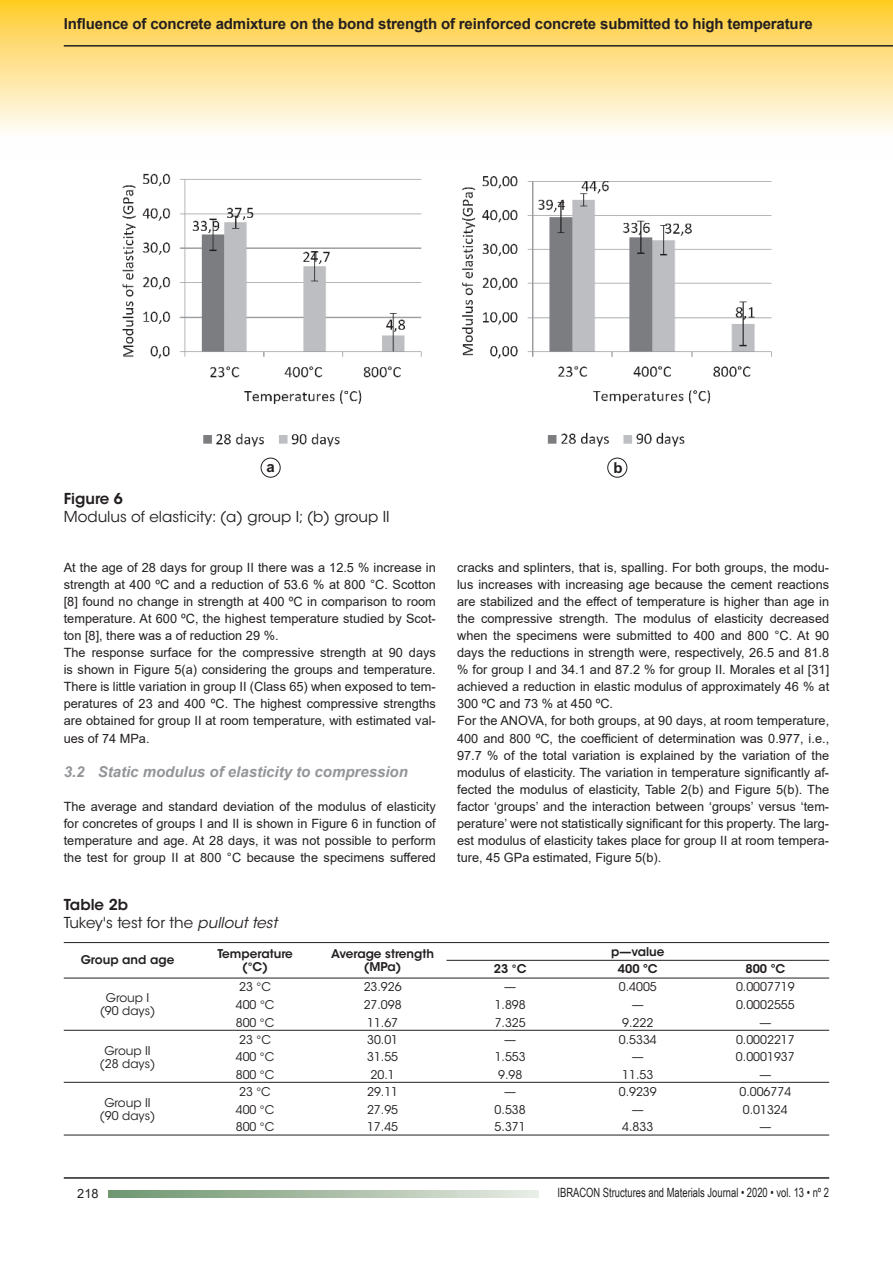
<style>
.page{position:relative;width:893px;height:1263px;background:#fff}
.page>*{position:absolute;margin:0;border:0;box-sizing:border-box;transform-origin:0 0}
.t1{font:700 15px "Arial";letter-spacing:-.01em;color:#231f20}
.t2{font:15px/18px "ITC Avant Garde Std";color:#231f20}
.t3{font:italic 700 15px "Arial";color:#939598}
.t4{font:600 15px "ITC Avant Garde Std";color:#231f20}
.t5{font:12.75px/17.1px "Arial";color:#231f20}
.t6{font:12.75px "Arial Narrow";color:#231f20;scale:.9 1}
.t7{font:12px/13.5px "ITC Avant Garde Std";color:#231f20;text-align:center}
.t8{font:600 12px/13.5px "ITC Avant Garde Std";color:#231f20;text-align:center}
.s1{font-weight:600}
.s2{font-style:italic}
</style>
<div class="page">
<svg style="left:0;top:0;width:893px;height:131px;background:#fee28f"></svg>
<hr style="left:64px;top:1177px;width:765px;height:2px;background:#231f20">
<hr style="left:64px;top:45px;width:829px;height:2px;background:#231f20">
<svg style="left:108px;top:1190px;width:431px;height:8px;background:#a9bea7"></svg>
<img style="left:462px;top:176px;width:310px;height:271px">
<img style="left:122px;top:173px;width:300px;height:274px">
<div style="left:261px;top:458px;width:20px;height:20px;border:1px solid #231f20;border-radius:50%"></div>
<div style="left:607px;top:458px;width:20px;height:20px;border:1px solid #231f20;border-radius:50%"></div>
<hr style="left:64px;top:942px;width:765px;height:1px;background:#231f20">
<hr style="left:64px;top:978px;width:765px;height:1px;background:#231f20">
<hr style="left:64px;top:1030px;width:765px;height:1px;background:#231f20">
<hr style="left:64px;top:1082px;width:765px;height:1px;background:#231f20">
<hr style="left:446px;top:960px;width:383px;height:1px;background:#231f20">
<hr style="left:64px;top:1135px;width:765px;height:1px;background:#231f20">
<p class="t1" style="left:64px;top:13px;width:750px">Influence of concrete admixture on the bond strength of reinforced concrete submitted to high temperature</p>
<p class="t1" style="left:266px;top:456px;width:10px">a</p>
<p class="t1" style="left:613px;top:457px;width:11px">b</p>
<p class="t4" style="left:64px;top:489px;width:61px">Figure 6</p>
<p class="t2" style="left:64px;top:507px;width:327px">Modulus of elasticity: (a) group I; (b) group II</p>
<p class="t5" style="left:64px;top:558px;width:374px">At the age of 28 days for group II there was a 12.5 % increase in strength at 400 ºC and a reduction of 53.6 % at 800 °C. Scotton [8] found no change in strength at 400 ºC in comparison to room temperature. At 600 ºC, the highest temperature studied by Scot&shy;ton [8], there was a of reduction 29 %.<br>The response surface for the compressive strength at 90 days is shown in Figure 5(a) considering the groups and temperature.<br>There is little variation in group II (Class 65) when exposed to tem&shy;peratures of 23 and 400 ºC. The highest compressive strengths are obtained for group II at room temperature, with estimated val&shy;ues of 74 MPa.</p>
<p class="t3" style="left:64px;top:761px;width:346px">3.2 Static modulus of elasticity to compression</p>
<p class="t5" style="left:64px;top:798px;width:374px;text-align:justify">The average and standard deviation of the modulus of elasticity for concretes of groups I and II is shown in Figure 6 in function of temperature and age. At 28 days, it was not possible to perform the test for group II at 800 °C because the specimens suffered</p>
<p class="t5" style="left:457px;top:558px;width:374px">cracks and splinters, that is, spalling. For both groups, the modu&shy;lus increases with increasing age because the cement reactions are stabilized and the effect of temperature is higher than age in the compressive strength. The modulus of elasticity decreased when the specimens were submitted to 400 and 800 °C. At 90 days the reductions in strength were, respectively, 26.5 and 81.8 % for group I and 34.1 and 87.2 % for group II. Morales et al [31] achieved a reduction in elastic modulus of approximately 46 % at 300 ºC and 73 % at 450 ºC.<br>For the ANOVA, for both groups, at 90 days, at room temperature, 400 and 800 ºC, the coefficient of determination was 0.977, i.e., 97.7 % of the total variation is explained by the variation of the modulus of elasticity. The variation in temperature significantly af&shy;fected the modulus of elasticity, Table 2(b) and Figure 5(b). The factor ‘groups’ and the interaction between ‘groups’ versus ‘tem&shy;perature’ were not statistically significant for this property. The larg&shy;est modulus of elasticity takes place for group II at room tempera&shy;ture, 45 GPa estimated, Figure 5(b).</p>
<p class="t2" style="left:64px;top:896px;width:215px"><span class="s1">Table 2b<br></span>Tukey's test for the <span class="s2">pullout test</span></p>
<p class="t8" style="left:81px;top:953px;width:95px">Group and age</p>
<p class="t8" style="left:217px;top:946px;width:77px">Temperature (°C)</p>
<p class="t8" style="left:331px;top:946px;width:104px">Average strength (MPa)</p>
<p class="t8" style="left:611px;top:944px;width:55px">p—value</p>
<p class="t8" style="left:494px;top:962px;width:34px">23 °C</p>
<p class="t8" style="left:618px;top:962px;width:41px">400 ºC</p>
<p class="t8" style="left:745px;top:962px;width:41px">800 ºC</p>
<p class="t7" style="left:100px;top:991px;width:57px">Group I (90 days)</p>
<p class="t7" style="left:100px;top:1044px;width:57px">Group II (28 days)</p>
<p class="t7" style="left:100px;top:1096px;width:57px">Group II (90 days)</p>
<p class="t7" style="left:239px;top:980px;width:33px">23 °C</p>
<p class="t7" style="left:364px;top:980px;width:40px">23.926</p>
<p class="t7" style="left:504px;top:980px;width:13px">—</p>
<p class="t7" style="left:619px;top:980px;width:40px">0.4005</p>
<p class="t7" style="left:736px;top:980px;width:60px">0.0007719</p>
<p class="t7" style="left:236px;top:998px;width:40px">400 °C</p>
<p class="t7" style="left:364px;top:998px;width:40px">27.098</p>
<p class="t7" style="left:495px;top:998px;width:33px">1.898</p>
<p class="t7" style="left:632px;top:998px;width:13px">—</p>
<p class="t7" style="left:736px;top:998px;width:60px">0.0002555</p>
<p class="t7" style="left:236px;top:1016px;width:40px">800 °C</p>
<p class="t7" style="left:367px;top:1016px;width:33px">11.67</p>
<p class="t7" style="left:495px;top:1016px;width:33px">7.325</p>
<p class="t7" style="left:622px;top:1016px;width:33px">9.222</p>
<p class="t7" style="left:759px;top:1016px;width:13px">—</p>
<p class="t7" style="left:239px;top:1033px;width:33px">23 °C</p>
<p class="t7" style="left:367px;top:1033px;width:33px">30.01</p>
<p class="t7" style="left:504px;top:1033px;width:13px">—</p>
<p class="t7" style="left:619px;top:1033px;width:40px">0.5334</p>
<p class="t7" style="left:736px;top:1033px;width:60px">0.0002217</p>
<p class="t7" style="left:236px;top:1050px;width:40px">400 °C</p>
<p class="t7" style="left:367px;top:1050px;width:33px">31.55</p>
<p class="t7" style="left:495px;top:1050px;width:33px">1.553</p>
<p class="t7" style="left:632px;top:1050px;width:13px">—</p>
<p class="t7" style="left:736px;top:1050px;width:60px">0.0001937</p>
<p class="t7" style="left:236px;top:1068px;width:40px">800 °C</p>
<p class="t7" style="left:371px;top:1068px;width:26px">20.1</p>
<p class="t7" style="left:498px;top:1068px;width:26px">9.98</p>
<p class="t7" style="left:622px;top:1068px;width:33px">11.53</p>
<p class="t7" style="left:759px;top:1068px;width:14px">—</p>
<p class="t7" style="left:239px;top:1085px;width:33px">23 °C</p>
<p class="t7" style="left:367px;top:1085px;width:33px">29.11</p>
<p class="t7" style="left:504px;top:1085px;width:13px">—</p>
<p class="t7" style="left:619px;top:1085px;width:40px">0.9239</p>
<p class="t7" style="left:739px;top:1085px;width:53px">0.006774</p>
<p class="t7" style="left:236px;top:1103px;width:40px">400 °C</p>
<p class="t7" style="left:367px;top:1103px;width:33px">27.95</p>
<p class="t7" style="left:495px;top:1103px;width:33px">0.538</p>
<p class="t7" style="left:632px;top:1103px;width:13px">—</p>
<p class="t7" style="left:743px;top:1103px;width:46px">0.01324</p>
<p class="t7" style="left:236px;top:1120px;width:40px">800 °C</p>
<p class="t7" style="left:367px;top:1120px;width:33px">17.45</p>
<p class="t7" style="left:495px;top:1120px;width:33px">5.371</p>
<p class="t7" style="left:622px;top:1120px;width:33px">4.833</p>
<p class="t7" style="left:759px;top:1120px;width:14px">—</p>
<p class="t5" style="left:77px;top:1185px;width:23px">218</p>
<p class="t6" style="left:557px;top:1183px;width:303px">IBRACON Structures and Materials Journal • 2020 • vol. 13 • nº 2</p>
</div>
